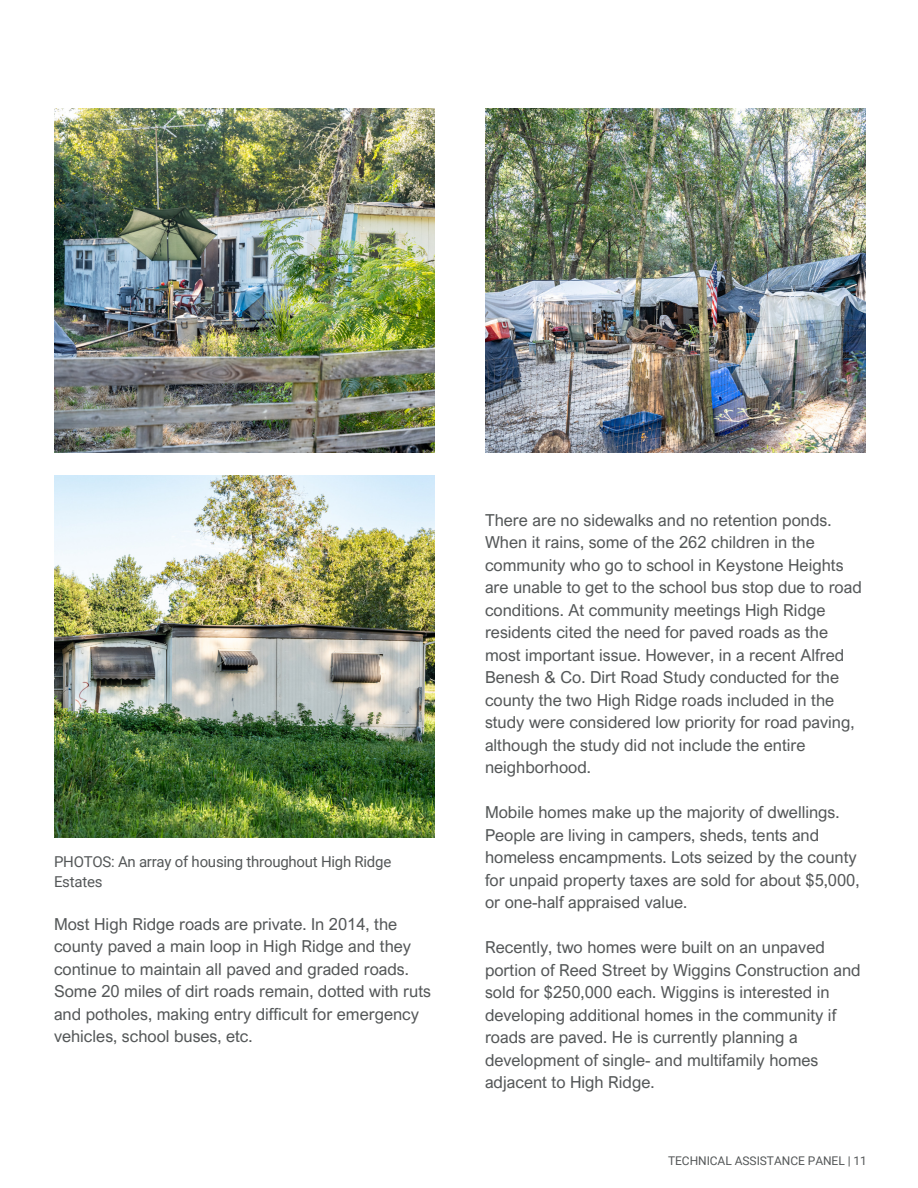
<style>
.page{position:relative;width:918px;height:1188px;background:#fff}
.page>*{position:absolute;margin:0;border:0;box-sizing:border-box;transform-origin:0 0}
.t1{font:16.5px/22.5px "Arial Nova";color:#545758}
.t2{font:15px/20.2px "Roboto";letter-spacing:-.015em;color:#545758}
.t3{font:12px "Roboto";letter-spacing:-.005em;color:#545758}
</style>
<div class="page">
<img style="left:54px;top:108px;width:380px;height:344px">
<img style="left:485px;top:108px;width:380px;height:344px">
<img style="left:54px;top:476px;width:380px;height:362px">
<p class="t2" style="left:54px;top:851px;width:339px">PHOTOS: An array of housing throughout High Ridge<br>Estates</p>
<p class="t1" style="left:54px;top:912px;width:379px">Most High Ridge roads are private. In 2014, the county paved a main loop in High Ridge and they continue to maintain all paved and graded roads.<br>Some 20 miles of dirt roads remain, dotted with ruts and potholes, making entry difficult for emergency vehicles, school buses, etc.</p>
<p class="t1" style="left:485px;top:508px;width:378px">There are no sidewalks and no retention ponds.<br>When it rains, some of the 262 children in the community who go to school in Keystone Heights are unable to get to the school bus stop due to road conditions. At community meetings High Ridge residents cited the need for paved roads as the most important issue. However, in a recent Alfred Benesh &amp; Co. Dirt Road Study conducted for the county the two High Ridge roads included in the study were considered low priority for road paving, although the study did not include the entire neighborhood.</p>
<p class="t1" style="left:485px;top:801px;width:376px">Mobile homes make up the majority of dwellings.<br>People are living in campers, sheds, tents and homeless encampments. Lots seized by the county for unpaid property taxes are sold for about $5,000, or one-half appraised value.</p>
<p class="t1" style="left:485px;top:936px;width:377px">Recently, two homes were built on an unpaved portion of Reed Street by Wiggins Construction and sold for $250,000 each. Wiggins is interested in developing additional homes in the community if roads are paved. He is currently planning a development of single- and multifamily homes adjacent to High Ridge.</p>
<p class="t3" style="left:668px;top:1154px;width:200px">TECHNICAL ASSISTANCE PANEL | 11</p>
</div>
